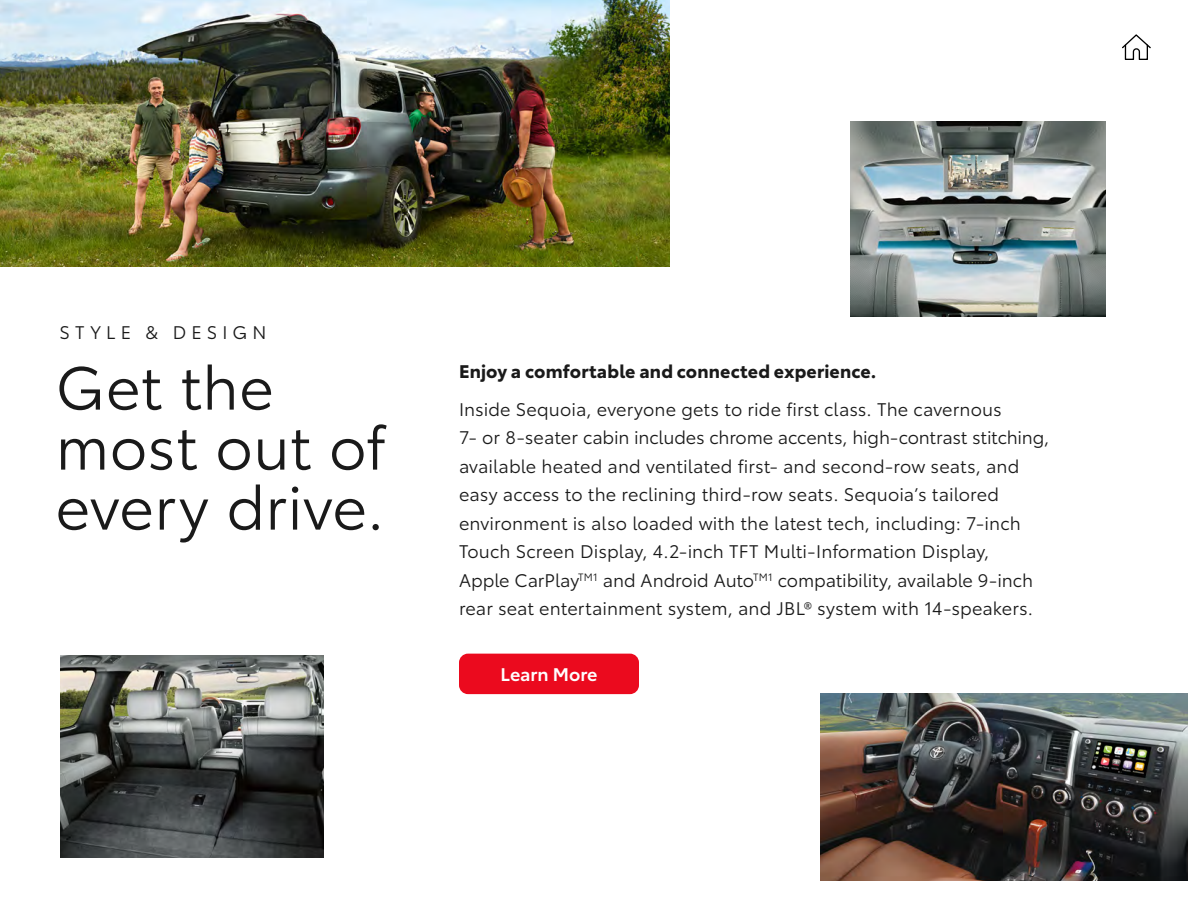
<style>
.page{position:relative;width:1188px;height:918px;background:#fff}
.page>*{position:absolute;margin:0;border:0;box-sizing:border-box;transform-origin:0 0}
.t1{font:60px/60px "Toyota Type";letter-spacing:.005em;color:#1a1a1a}
.t2{font:18px/28.5px "Toyota Type";color:#1a1a1a}
.t3{font:700 18px "Toyota Type";letter-spacing:.01em;color:#1a1a1a}
.t4{font:18px "Toyota Type";letter-spacing:.285em;color:#1a1a1a}
.t5{font:600 18px "Toyota Type";color:#fff}
</style>
<div class="page">
<img style="left:60px;top:656px;width:263px;height:202px">
<img style="left:0;top:0;width:669px;height:267px">
<img style="left:850px;top:122px;width:256px;height:194px">
<img style="left:820px;top:693px;width:368px;height:187px">
<svg style="left:1122px;top:34px;width:29px;height:26px"></svg>
<div style="left:459px;top:654px;width:180px;height:40px;background:#eb0a1e;border-radius:9px"></div>
<p class="t4" style="left:59px;top:319px;width:209px">STYLE &amp; DESIGN</p>
<h1 class="t1" style="left:56px;top:354px;width:332px">Get the most out of every drive.</h1>
<p class="t3" style="left:459px;top:358px;width:419px">Enjoy a comfortable and connected experience.</p>
<p class="t2" style="left:459px;top:394px;width:592px">Inside Sequoia, everyone gets to ride first class. The cavernous<br>7- or 8-seater cabin includes chrome accents, high-contrast stitching, available heated and ventilated first- and second-row seats, and easy access to the reclining third-row seats. Sequoia’s tailored environment is also loaded with the latest tech, including: 7-inch Touch Screen Display, 4.2-inch TFT Multi-Information Display,<br>Apple CarPlay<sup>TM1</sup> and Android Auto<sup>TM1</sup> compatibility, available 9-inch rear seat entertainment system, and JBL® system with 14-speakers.</p>
<p class="t5" style="left:501px;top:660px;width:98px">Learn More</p>
</div>
